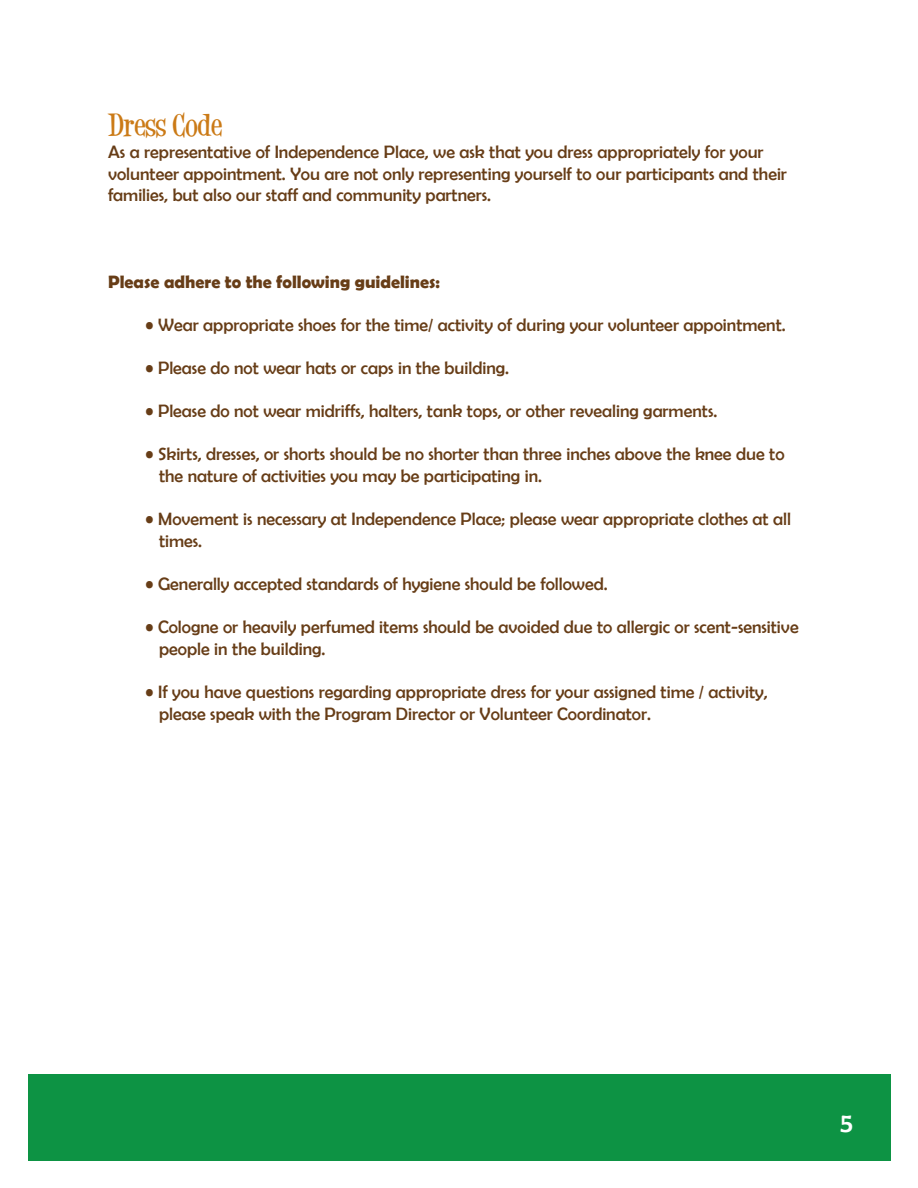
<style>
.page{position:relative;width:918px;height:1188px;background:#fff}
.page>*{position:absolute;margin:0;border:0;box-sizing:border-box;transform-origin:0 0}
.t1{font:27px "Berlin Sans FB";color:#fff}
.t2{font:700 24px "Desigers";color:#cb7a16}
.tabbed{font:18px/21.6px "Berlin Sans FB";color:#673d17}
.t3{font:700 18px "Berlin Sans FB Demi";color:#673d17}
</style>
<div class="page">
<div style="left:28px;top:1075px;width:863px;height:86px;background:#0d9344"></div>
<p class="t2" style="left:108px;top:108px;width:116px">Dress Code</p>
<p class="tabbed" style="left:108px;top:141px;width:680px">As a representative of Independence Place, we ask that you dress appropriately for your volunteer appointment. You are not only representing yourself to our participants and their families, but also our staff and community partners.</p>
<p class="t3" style="left:108px;top:271px;width:334px">Please adhere to the following guidelines:</p>
<p class="tabbed" style="left:146px;top:314px;width:642px">• Wear appropriate shoes for the time/ activity of during your volunteer appointment.</p>
<p class="tabbed" style="left:146px;top:357px;width:365px">• Please do not wear hats or caps in the building.</p>
<p class="tabbed" style="left:146px;top:400px;width:573px">• Please do not wear midriffs, halters, tank tops, or other revealing garments.</p>
<p class="tabbed" style="left:159px;top:443px;width:627px;text-indent:-14px">• Skirts, dresses, or shorts should be no shorter than three inches above the knee due to the nature of activities you may be participating in.</p>
<p class="tabbed" style="left:159px;top:508px;width:634px;text-indent:-14px">• Movement is necessary at Independence Place; please wear appropriate clothes at all times.</p>
<p class="tabbed" style="left:146px;top:573px;width:464px">• Generally accepted standards of hygiene should be followed.</p>
<p class="tabbed" style="left:159px;top:616px;width:641px;text-indent:-14px">• Cologne or heavily perfumed items should be avoided due to allergic or scent-sensitive people in the building.</p>
<p class="tabbed" style="left:159px;top:681px;width:610px;text-indent:-14px">• If you have questions regarding appropriate dress for your assigned time / activity, please speak with the Program Director or Volunteer Coordinator.</p>
<h1 class="t1" style="left:841px;top:1108px;width:14px">5</h1>
</div>
